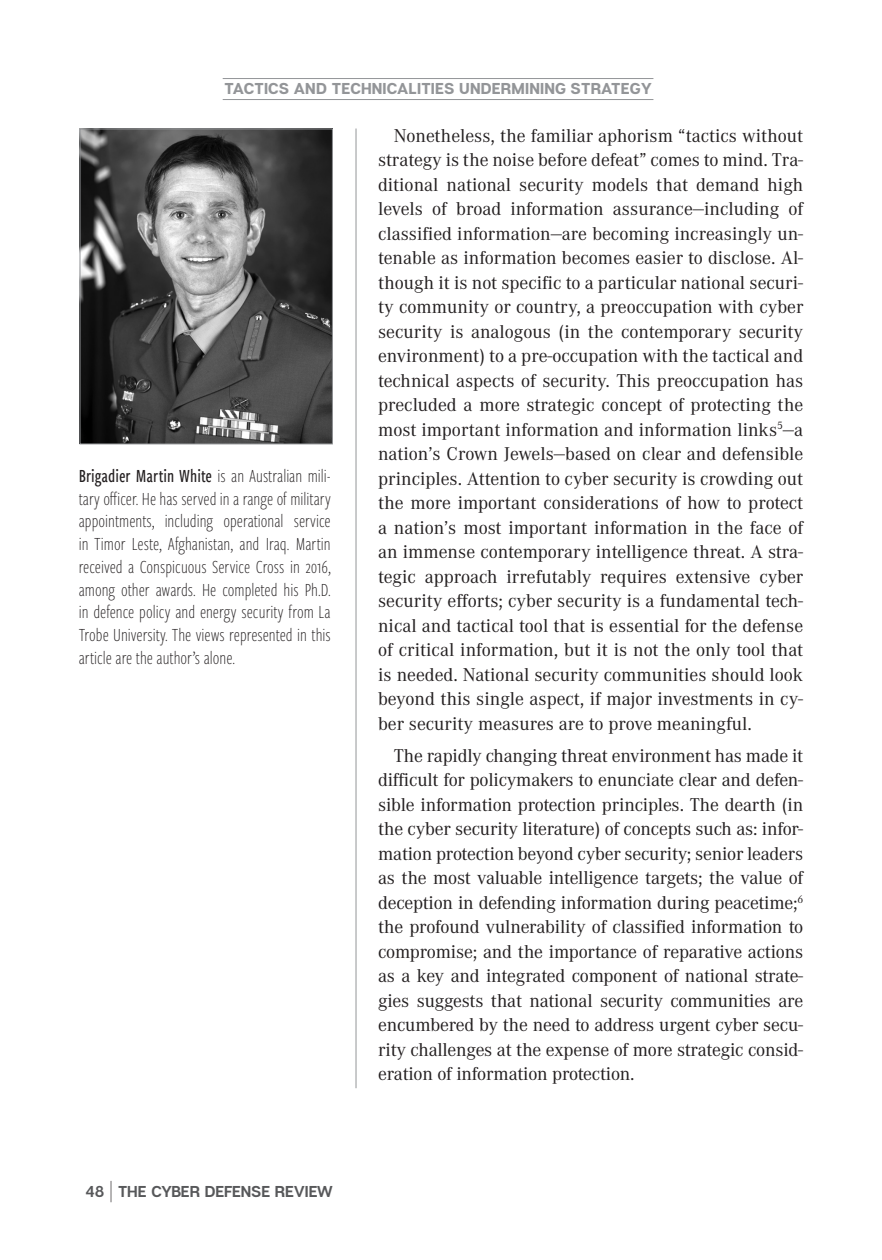
<style>
.page{position:relative;width:882px;height:1260px;background:#fff}
.page>*{position:absolute;margin:0;border:0;box-sizing:border-box;transform-origin:0 0}
.t1{font:19.25px/24.5px "Corporate A Pro";letter-spacing:-.01em;color:#231f20;text-align:justify}
.t2{font:300 19.25px/22.8px "Freight Sans Cmp Pro";color:#231f20;text-align:justify}
.t3{font:800 15.75px "Articulat CF";letter-spacing:.01em;color:#939598}
.t4{font:700 15.75px "Articulat CF";letter-spacing:-.015em;color:#57585a}
.s1{font-weight:500}
.s2{font-family:"Bebas Neue";font-weight:300;font-size:29.75px;color:#231f20}
</style>
<div class="page">
<hr style="left:223px;top:78px;width:430px;height:1px;background:#939598">
<hr style="left:223px;top:99px;width:430px;height:1px;background:#939598">
<img style="left:82px;top:131px;width:249px;height:311px">
<div style="left:80px;top:129px;width:253px;height:315px;border:1px solid #939598"></div>
<hr style="left:356px;top:129px;width:1px;height:959px;background:#939598">
<p class="t3" style="left:225px;top:79px;width:429px">TACTICS AND TECHNICALITIES UNDERMINING STRATEGY</p>
<p class="t1" style="left:378px;top:122px;width:427px;text-indent:16px">Nonetheless, the familiar aphorism “tactics without strategy is the noise before defeat” comes to mind. Tra&shy;ditional national security models that demand high levels of broad information assurance—including of classified information—are becoming increasingly un&shy;tenable as information becomes easier to disclose. Al&shy;though it is not specific to a particular national securi&shy;ty community or country, a preoccupation with cyber security is analogous (in the contemporary security environment) to a pre-occupation with the tactical and technical aspects of security. This preoccupation has precluded a more strategic concept of protecting the most important information and information links<sup>5</sup>—a nation’s Crown Jewels—based on clear and defensible principles. Attention to cyber security is crowding out the more important considerations of how to protect a nation’s most important information in the face of an immense contemporary intelligence threat. A stra&shy;tegic approach irrefutably requires extensive cyber security efforts; cyber security is a fundamental tech&shy;nical and tactical tool that is essential for the defense of critical information, but it is not the only tool that is needed. National security communities should look beyond this single aspect, if major investments in cy&shy;ber security measures are to prove meaningful.</p>
<p class="t1" style="left:378px;top:743px;width:427px;text-indent:16px">The rapidly changing threat environment has made it difficult for policymakers to enunciate clear and defen&shy;sible information protection principles. The dearth (in the cyber security literature) of concepts such as: infor&shy;mation protection beyond cyber security; senior leaders as the most valuable intelligence targets; the value of deception in defending information during peacetime;<sup>6 </sup>the profound vulnerability of classified information to compromise; and the importance of reparative actions as a key and integrated component of national strate&shy;gies suggests that national security communities are encumbered by the need to address urgent cyber secu&shy;rity challenges at the expense of more strategic consid&shy;eration of information protection.</p>
<p class="t2" style="left:79px;top:464px;width:254px"><span class="s1">Brigadier Martin White</span> is an Australian mili&shy;tary officer. He has served in a range of military appointments, including operational service in Timor Leste, Afghanistan, and Iraq. Martin received a Conspicuous Service Cross in 2016, among other awards. He completed his Ph.D. in defence policy and energy security from La Trobe University. The views represented in this article are the author’s alone.</p>
<p class="t4" style="left:85px;top:1182px;width:249px">48 <span class="s2">|</span> THE CYBER DEFENSE REVIEW</p>
</div>
